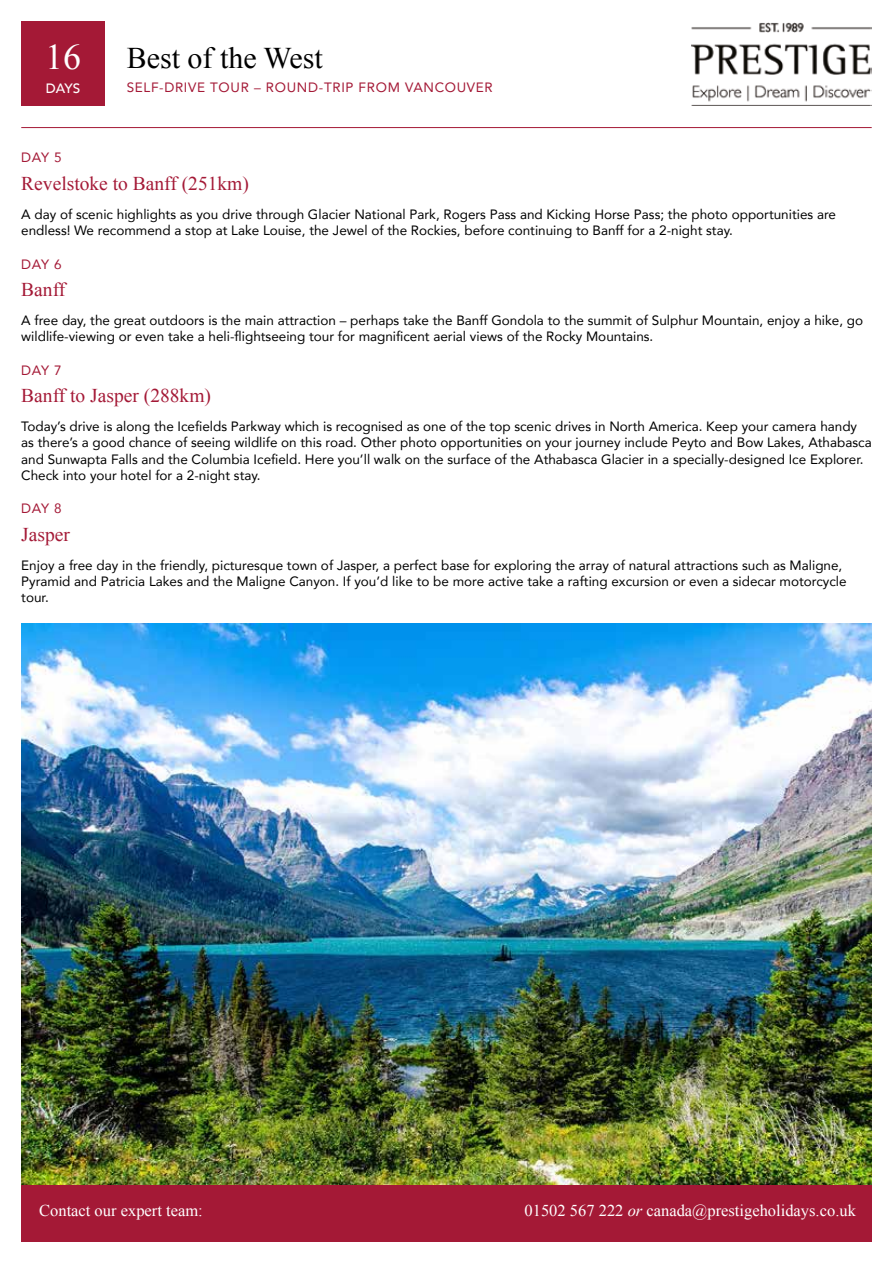
<style>
.page{position:relative;width:893px;height:1263px;background:#fff}
.page>*{position:absolute;margin:0;border:0;box-sizing:border-box;transform-origin:0 0}
.t1{font:36px "Times New Roman";color:#fff}
.t2{font:30px "Times New Roman";color:#000}
.Heading_Trip{font:19.5px "Times New Roman";color:#a41936}
.t3{font:16.5px "Times New Roman";color:#fff}
.Body_Text{font:13.5px/16.2px "Avenir";color:#000}
.Heading_Day{font:13.5px "Avenir";letter-spacing:.05em;color:#a41936}
.t4{font:500 13.5px "Avenir";color:#fff}
.s1{font-style:italic}
</style>
<div class="page">
<div style="left:21px;top:1183px;width:851px;height:59px;background:#a41936"></div>
<img style="left:691px;top:22px;width:181px;height:84px">
<div style="left:21px;top:21px;width:84px;height:85px;background:#a41936"></div>
<hr style="left:21px;top:127px;width:851px;height:1px;background:#a41936">
<img style="left:21px;top:623px;width:851px;height:562px">
<h1 class="t1" style="left:45px;top:33px;width:37px">16</h1>
<p class="t4" style="left:46px;top:76px;width:36px">DAYS</p>
<h2 class="t2" style="left:127px;top:37px;width:198px">Best of the West</h2>
<p class="Heading_Day" style="left:127px;top:77px;width:368px">SELF-DRIVE TOUR – ROUND-TRIP FROM VANCOUVER</p>
<p class="Heading_Day" style="left:21px;top:147px;width:42px">DAY 5</p>
<p class="Heading_Trip" style="left:21px;top:170px;width:229px">Revelstoke to Banff (251km)</p>
<p class="Body_Text" style="left:21px;top:206px;width:816px">A day of scenic highlights as you drive through Glacier National Park, Rogers Pass and Kicking Horse Pass; the photo opportunities are endless! We recommend a stop at Lake Louise, the Jewel of the Rockies, before continuing to Banff for a 2-night stay.</p>
<p class="Heading_Day" style="left:21px;top:253px;width:42px">DAY 6</p>
<p class="Heading_Trip" style="left:21px;top:277px;width:46px">Banff</p>
<p class="Body_Text" style="left:21px;top:312px;width:843px">A free day, the great outdoors is the main attraction – perhaps take the Banff Gondola to the summit of Sulphur Mountain, enjoy a hike, go wildlife-viewing or even take a heli-flightseeing tour for magnificent aerial views of the Rocky Mountains.</p>
<p class="Heading_Day" style="left:21px;top:359px;width:42px">DAY 7</p>
<p class="Heading_Trip" style="left:21px;top:383px;width:191px">Banff to Jasper (288km)</p>
<p class="Body_Text" style="left:21px;top:418px;width:852px">Today’s drive is along the Icefields Parkway which is recognised as one of the top scenic drives in North America. Keep your camera handy as there’s a good chance of seeing wildlife on this road. Other photo opportunities on your journey include Peyto and Bow Lakes, Athabasca and Sunwapta Falls and the Columbia Icefield. Here you’ll walk on the surface of the Athabasca Glacier in a specially-designed Ice Explorer.<br>Check into your hotel for a 2-night stay.</p>
<p class="Heading_Day" style="left:21px;top:497px;width:42px">DAY 8</p>
<p class="Heading_Trip" style="left:21px;top:521px;width:50px">Jasper</p>
<p class="Body_Text" style="left:21px;top:556px;width:827px">Enjoy a free day in the friendly, picturesque town of Jasper, a perfect base for exploring the array of natural attractions such as Maligne,<br>Pyramid and Patricia Lakes and the Maligne Canyon. If you’d like to be more active take a rafting excursion or even a sidecar motorcycle tour.</p>
<p class="t3" style="left:39px;top:1200px;width:165px">Contact our expert team:</p>
<p class="t3" style="left:525px;top:1200px;width:333px">01502 567 222 <span class="s1">or</span> canada@prestigeholidays.co.uk</p>
</div>
